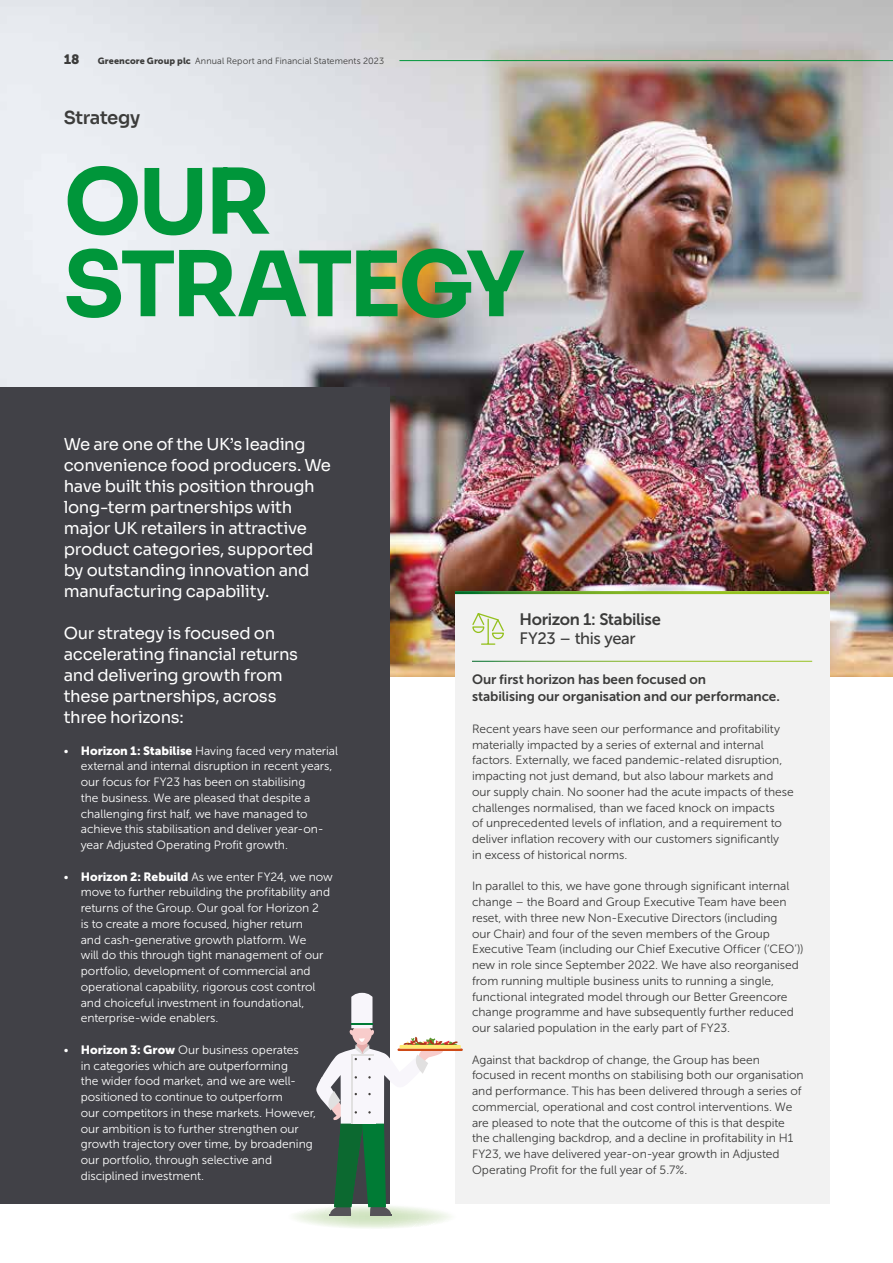
<style>
.page{position:relative;width:893px;height:1263px;background:#fff}
.page>*{position:absolute;margin:0;border:0;box-sizing:border-box;transform-origin:0 0}
.t1{font:700 90px/82.5px "Sora";letter-spacing:-.045em;color:#00963a}
.t2{font:600 18px "Sora";letter-spacing:-.025em;color:#3c3c3b}
.t3{font:16.5px/21px "Sora";letter-spacing:-.02em;color:#fff}
.t4{font:16.5px "Museo Sans 700";letter-spacing:-.02em;color:#3c3c3b}
.t5{font:16.5px "Museo Sans 500";letter-spacing:-.02em;color:#3c3c3b}
.t6{font:13.5px/16.5px "Museo Sans 700";letter-spacing:-.005em;color:#3c3c3b}
.t7{font:13.5px "Museo Sans 900";color:#3c3c3b}
.t8{font:12px/15.8px "Museo Sans 300";letter-spacing:-.005em;color:#3c3c3b}
.t9{font:12px/15.8px "Museo Sans 300";letter-spacing:-.005em;color:#fff}
.t10{font:9px "Museo Sans 300";letter-spacing:.015em;color:#3c3c3b}
.s1{font-family:"Museo Sans 900"}
</style>
<div class="page">
<img style="left:0;top:0;width:893px;height:676px">
<div style="left:0;top:387px;width:390px;height:816px;background:#414147"></div>
<hr style="left:399px;top:60px;width:494px;height:1px;background:#00963a">
<div style="left:455px;top:591px;width:374px;height:612px;background:#f2f2f2"></div>
<hr style="left:455px;top:591px;width:374px;height:3px;background:#fff">
<hr style="left:397px;top:1048px;width:66px;height:3px;background:#ce4916">
<hr style="left:400px;top:1045px;width:61px;height:3px;background:#ffea70">
<svg style="left:287px;top:993px;width:171px;height:235px"></svg>
<hr style="left:472px;top:661px;width:340px;height:1px;background:#fff">
<svg style="left:472px;top:613px;width:32px;height:32px"></svg>
<p class="t7" style="left:64px;top:51px;width:17px">18</p>
<p class="t10" style="left:98px;top:56px;width:288px"><span class="s1">Greencore Group plc</span> Annual Report and Financial Statements 2023</p>
<h2 class="t2" style="left:64px;top:102px;width:78px">Strategy</h2>
<h1 class="t1" style="left:64px;top:152px;width:463px">OUR<br>STRATEGY</h1>
<p class="t3" style="left:64px;top:432px;width:269px">We are one of the UK’s leading convenience food producers. We have built this position through long-term partnerships with major UK retailers in attractive product categories, supported by outstanding innovation and manufacturing capability.</p>
<h3 class="t3" style="left:64px;top:621px;width:236px">Our strategy is focused on accelerating financial returns and delivering growth from these partnerships, across three horizons:</h3>
<p class="t9" style="left:81px;top:743px;width:259px;text-indent:-17px">• <span class="s1">Horizon 1: Stabilise</span> Having faced very material external and internal disruption in recent years, our focus for FY23 has been on stabilising<br>the business. We are pleased that despite a challenging first half, we have managed to achieve this stabilisation and deliver year-on&shy;year Adjusted Operating Profit growth.</p>
<p class="t9" style="left:81px;top:869px;width:253px;text-indent:-17px">• <span class="s1">Horizon 2: Rebuild</span> As we enter FY24, we now move to further rebuilding the profitability and returns of the Group. Our goal for Horizon 2<br>is to create a more focused, higher return<br>and cash-generative growth platform. We<br>will do this through tight management of our portfolio, development of commercial and operational capability, rigorous cost control and choiceful investment in foundational, enterprise-wide enablers.</p>
<p class="t9" style="left:81px;top:1042px;width:237px;text-indent:-17px">• <span class="s1">Horizon 3: Grow</span> Our business operates<br>in categories which are outperforming<br>the wider food market, and we are well&shy;positioned to continue to outperform<br>our competitors in these markets. However, our ambition is to further strengthen our growth trajectory over time, by broadening our portfolio, through selective and disciplined investment.</p>
<h3 class="t4" style="left:519px;top:610px;width:143px">Horizon 1: Stabilise</h3>
<h3 class="t5" style="left:519px;top:629px;width:118px">FY23 – this year</h3>
<p class="t6" style="left:472px;top:671px;width:309px">Our first horizon has been focused on<br>stabilising our organisation and our performance.</p>
<p class="t8" style="left:472px;top:721px;width:323px">Recent years have seen our performance and profitability materially impacted by a series of external and internal factors. Externally, we faced pandemic-related disruption, impacting not just demand, but also labour markets and our supply chain. No sooner had the acute impacts of these challenges normalised, than we faced knock on impacts<br>of unprecedented levels of inflation, and a requirement to deliver inflation recovery with our customers significantly<br>in excess of historical norms.</p>
<p class="t8" style="left:472px;top:878px;width:333px">In parallel to this, we have gone through significant internal change – the Board and Group Executive Team have been reset, with three new Non-Executive Directors (including<br>our Chair) and four of the seven members of the Group Executive Team (including our Chief Executive Officer (‘CEO’)) new in role since September 2022. We have also reorganised from running multiple business units to running a single, functional integrated model through our Better Greencore change programme and have subsequently further reduced our salaried population in the early part of FY23.</p>
<p class="t8" style="left:472px;top:1052px;width:333px">Against that backdrop of change, the Group has been focused in recent months on stabilising both our organisation and performance. This has been delivered through a series of commercial, operational and cost control interventions. We are pleased to note that the outcome of this is that despite the challenging backdrop, and a decline in profitability in H1<br>FY23, we have delivered year-on-year growth in Adjusted Operating Profit for the full year of 5.7%.</p>
</div>
